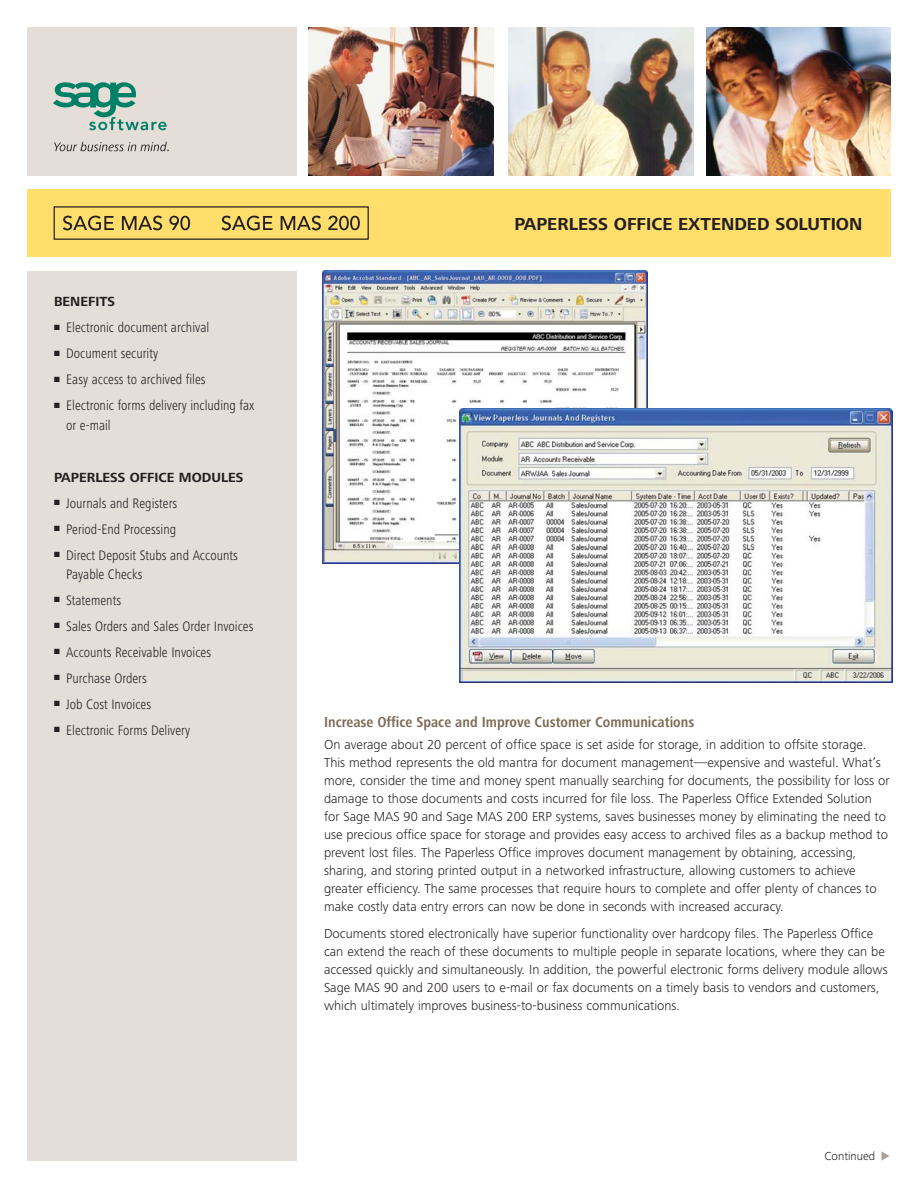
<style>
.page{position:relative;width:918px;height:1188px;background:#fff}
.page>*{position:absolute;margin:0;border:0;box-sizing:border-box;transform-origin:0 0}
.t1{font:700 18px "Frutiger Next LT";color:#231f20}
.t2{font:700 condensed 15px "Frutiger Next LT";color:#7c6a55}
.t3{font:300 condensed 14.25px/19.5px "Frutiger Next LT";color:#231f20}
.t4{font:700 13.65px "Frutiger Next LT";color:#231f20}
.t5{font:300 13.5px/18px "Frutiger Next LT";color:#231f20}
.t6{font:300 12px "Frutiger Next LT";color:#231f20}
</style>
<div class="page">
<div style="left:27px;top:27px;width:269px;height:149px;background:#e4ddd8"></div>
<svg style="left:54px;top:142px;width:115px;height:9px"></svg>
<svg style="left:53px;top:82px;width:114px;height:48px"></svg>
<div style="left:27px;top:189px;width:864px;height:67px;background:#ffde6c"></div>
<svg style="left:63px;top:216px;width:51px;height:14px"></svg>
<svg style="left:122px;top:216px;width:40px;height:14px"></svg>
<svg style="left:169px;top:216px;width:21px;height:14px"></svg>
<svg style="left:222px;top:216px;width:51px;height:14px"></svg>
<svg style="left:281px;top:216px;width:40px;height:14px"></svg>
<svg style="left:328px;top:216px;width:32px;height:14px"></svg>
<div style="left:54px;top:206px;width:315px;height:34px;border:1px solid #231f20"></div>
<div style="left:27px;top:271px;width:269px;height:890px;background:#e4ddd8"></div>
<img style="left:309px;top:27px;width:184px;height:149px">
<img style="left:509px;top:27px;width:184px;height:149px">
<img style="left:706px;top:27px;width:185px;height:149px">
<img style="left:323px;top:271px;width:325px;height:293px">
<img style="left:459px;top:409px;width:434px;height:274px">
<p class="t4" style="left:54px;top:297px;width:62px">BENEFITS</p>
<p class="t3" style="left:54px;top:319px;width:157px">■ Electronic document archival</p>
<p class="t3" style="left:54px;top:345px;width:106px">■ Document security</p>
<p class="t3" style="left:54px;top:371px;width:153px">■ Easy access to archived files</p>
<p class="t3" style="left:66px;top:397px;width:190px;text-indent:-12px">■ Electronic forms delivery including fax or e-mail</p>
<p class="t4" style="left:54px;top:472px;width:191px">PAPERLESS OFFICE MODULES</p>
<p class="t3" style="left:54px;top:495px;width:125px">■ Journals and Registers</p>
<p class="t3" style="left:54px;top:521px;width:124px">■ Period-End Processing</p>
<p class="t3" style="left:66px;top:547px;width:173px;text-indent:-12px">■ Direct Deposit Stubs and Accounts<br>Payable Checks</p>
<p class="t3" style="left:54px;top:592px;width:69px">■ Statements</p>
<p class="t3" style="left:54px;top:618px;width:201px">■ Sales Orders and Sales Order Invoices</p>
<p class="t3" style="left:54px;top:644px;width:159px">■ Accounts Receivable Invoices</p>
<p class="t3" style="left:54px;top:670px;width:94px">■ Purchase Orders</p>
<p class="t3" style="left:54px;top:696px;width:99px">■ Job Cost Invoices</p>
<p class="t3" style="left:54px;top:722px;width:138px">■ Electronic Forms Delivery</p>
<h1 class="t1" style="left:514px;top:217px;width:350px">PAPERLESS OFFICE EXTENDED SOLUTION</h1>
<p class="t2" style="left:324px;top:716px;width:372px">Increase Office Space and Improve Customer Communications</p>
<p class="t5" style="left:324px;top:737px;width:567px">On average about 20 percent of office space is set aside for storage, in addition to offsite storage.<br>This method represents the old mantra for document management—expensive and wasteful. What’s more, consider the time and money spent manually searching for documents, the possibility for loss or damage to those documents and costs incurred for file loss. The Paperless Office Extended Solution for Sage MAS 90 and Sage MAS 200 ERP systems, saves businesses money by eliminating the need to use precious office space for storage and provides easy access to archived files as a backup method to prevent lost files. The Paperless Office improves document management by obtaining, accessing, sharing, and storing printed output in a networked infrastructure, allowing customers to achieve greater efficiency. The same processes that require hours to complete and offer plenty of chances to make costly data entry errors can now be done in seconds with increased accuracy.</p>
<p class="t5" style="left:324px;top:925px;width:565px">Documents stored electronically have superior functionality over hardcopy files. The Paperless Office can extend the reach of these documents to multiple people in separate locations, where they can be accessed quickly and simultaneously. In addition, the powerful electronic forms delivery module allows Sage MAS 90 and 200 users to e-mail or fax documents on a timely basis to vendors and customers, which ultimately improves business-to-business communications.</p>
<p class="t6" style="left:825px;top:1152px;width:52px">Continued</p>
</div>
